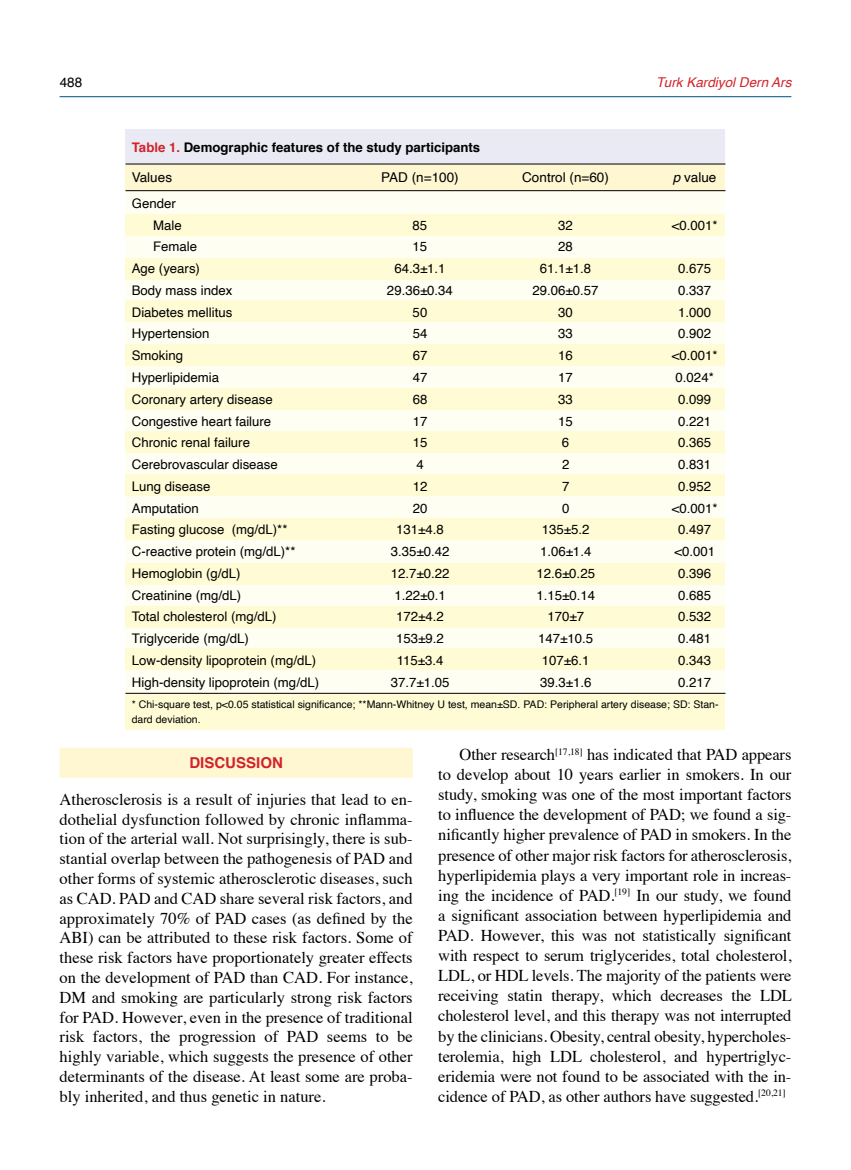
<style>
.page{position:relative;width:851px;height:1170px;background:#fff}
.page>*{position:absolute;margin:0;border:0;box-sizing:border-box;transform-origin:0 0}
.t1{font:16.5px/20.1px "Times";letter-spacing:-.005em;color:#000;text-align:justify}
.t2{font:700 15px "Helvetica";color:#d2232a}
.t3{font:13.5px "Helvetica";color:#000}
.t4{font:italic 13.5px "Helvetica";color:#d2232a}
.t5{font:13.2px/21.8px "Helvetica";color:#000}
.t6{font:700 13.2px "Helvetica";color:#000}
.t7{font:10.5px/15px "Helvetica";color:#000}
.s1{color:#d2232a}
.s2{font-style:italic}
</style>
<div class="page">
<div style="left:60px;top:747px;width:352px;height:30px;background:#fff6d2"></div>
<div style="left:125px;top:130px;width:600px;height:34px;background:#e9eaf3"></div>
<div style="left:125px;top:190px;width:600px;height:540px;background:#fffef2"></div>
<div style="left:125px;top:164px;width:600px;height:26px;background:#fff6d2"></div>
<div style="left:125px;top:214px;width:600px;height:21px;background:#fffcd5"></div>
<div style="left:125px;top:258px;width:600px;height:22px;background:#fffcd5"></div>
<div style="left:125px;top:300px;width:600px;height:21px;background:#fffcd5"></div>
<div style="left:125px;top:344px;width:600px;height:22px;background:#fffcd5"></div>
<div style="left:125px;top:388px;width:600px;height:21px;background:#fffcd5"></div>
<div style="left:125px;top:431px;width:600px;height:21px;background:#fffcd5"></div>
<div style="left:125px;top:474px;width:600px;height:21px;background:#fffcd5"></div>
<div style="left:125px;top:518px;width:600px;height:21px;background:#fffcd5"></div>
<div style="left:125px;top:563px;width:600px;height:21px;background:#fffcd5"></div>
<div style="left:125px;top:606px;width:600px;height:21px;background:#fffcd5"></div>
<div style="left:125px;top:648px;width:600px;height:22px;background:#fffcd5"></div>
<div style="left:125px;top:693px;width:600px;height:37px;background:#fffcd5"></div>
<hr style="left:125px;top:164px;width:600px;height:1px;background:#000">
<hr style="left:125px;top:190px;width:600px;height:1px;background:#000">
<hr style="left:125px;top:693px;width:600px;height:1px;background:#000">
<hr style="left:60px;top:96px;width:731px;height:1px;background:#00508a">
<p class="t3" style="left:60px;top:72px;width:24px">488</p>
<p class="t4" style="left:656px;top:71px;width:137px">Turk Kardiyol Dern Ars</p>
<p class="t6" style="left:132px;top:136px;width:350px"><span class="s1">Table 1.</span> Demographic features of the study participants</p>
<p class="t3" style="left:132px;top:167px;width:42px">Values</p>
<p class="t3" style="left:381px;top:167px;width:79px">PAD (n=100)</p>
<p class="t3" style="left:522px;top:167px;width:88px">Control (n=60)</p>
<p class="t3" style="left:672px;top:167px;width:45px"><span class="s2">p</span> value</p>
<p class="t5" style="left:153px;top:193px;width:30px;text-indent:-21px">Gender<br>Male</p>
<p class="t5" style="left:412px;top:214px;width:16px">85</p>
<p class="t5" style="left:558px;top:214px;width:16px">32</p>
<p class="t5" style="left:671px;top:214px;width:47px">&lt;0.001*</p>
<p class="t5" style="left:153px;top:236px;width:46px">Female</p>
<p class="t5" style="left:412px;top:236px;width:16px">15</p>
<p class="t5" style="left:558px;top:236px;width:16px">28</p>
<p class="t5" style="left:132px;top:258px;width:70px">Age (years)</p>
<p class="t5" style="left:394px;top:258px;width:53px">64.3±1.1</p>
<p class="t5" style="left:540px;top:258px;width:53px">61.1±1.8</p>
<p class="t5" style="left:678px;top:258px;width:35px">0.675</p>
<p class="t5" style="left:132px;top:280px;width:102px">Body mass index</p>
<p class="t5" style="left:387px;top:280px;width:67px">29.36±0.34</p>
<p class="t5" style="left:532px;top:280px;width:67px">29.06±0.57</p>
<p class="t5" style="left:678px;top:280px;width:35px">0.337</p>
<p class="t5" style="left:132px;top:301px;width:102px">Diabetes mellitus</p>
<p class="t5" style="left:412px;top:301px;width:16px">50</p>
<p class="t5" style="left:558px;top:301px;width:16px">30</p>
<p class="t5" style="left:678px;top:301px;width:35px">1.000</p>
<p class="t5" style="left:132px;top:323px;width:79px">Hypertension</p>
<p class="t5" style="left:412px;top:323px;width:16px">54</p>
<p class="t5" style="left:558px;top:323px;width:16px">33</p>
<p class="t5" style="left:678px;top:323px;width:35px">0.902</p>
<p class="t5" style="left:132px;top:345px;width:53px">Smoking</p>
<p class="t5" style="left:412px;top:345px;width:16px">67</p>
<p class="t5" style="left:558px;top:345px;width:16px">16</p>
<p class="t5" style="left:671px;top:345px;width:47px">&lt;0.001*</p>
<p class="t5" style="left:132px;top:367px;width:89px">Hyperlipidemia</p>
<p class="t5" style="left:412px;top:367px;width:16px">47</p>
<p class="t5" style="left:558px;top:367px;width:16px">17</p>
<p class="t5" style="left:675px;top:367px;width:40px">0.024*</p>
<p class="t5" style="left:132px;top:388px;width:142px">Coronary artery disease</p>
<p class="t5" style="left:412px;top:388px;width:16px">68</p>
<p class="t5" style="left:558px;top:388px;width:16px">33</p>
<p class="t5" style="left:678px;top:388px;width:35px">0.099</p>
<p class="t5" style="left:132px;top:410px;width:141px">Congestive heart failure</p>
<p class="t5" style="left:412px;top:410px;width:16px">17</p>
<p class="t5" style="left:558px;top:410px;width:16px">15</p>
<p class="t5" style="left:678px;top:410px;width:35px">0.221</p>
<p class="t5" style="left:132px;top:432px;width:120px">Chronic renal failure</p>
<p class="t5" style="left:412px;top:432px;width:16px">15</p>
<p class="t5" style="left:562px;top:432px;width:9px">6</p>
<p class="t5" style="left:678px;top:432px;width:35px">0.365</p>
<p class="t5" style="left:132px;top:454px;width:147px">Cerebrovascular disease</p>
<p class="t5" style="left:416px;top:454px;width:9px">4</p>
<p class="t5" style="left:562px;top:454px;width:9px">2</p>
<p class="t5" style="left:678px;top:454px;width:35px">0.831</p>
<p class="t5" style="left:132px;top:475px;width:80px">Lung disease</p>
<p class="t5" style="left:412px;top:475px;width:16px">12</p>
<p class="t5" style="left:562px;top:475px;width:9px">7</p>
<p class="t5" style="left:678px;top:475px;width:35px">0.952</p>
<p class="t5" style="left:132px;top:497px;width:68px">Amputation</p>
<p class="t5" style="left:412px;top:497px;width:16px">20</p>
<p class="t5" style="left:562px;top:497px;width:9px">0</p>
<p class="t5" style="left:671px;top:497px;width:47px">&lt;0.001*</p>
<p class="t5" style="left:132px;top:519px;width:157px">Fasting glucose (mg/dL)**</p>
<p class="t5" style="left:396px;top:519px;width:49px">131±4.8</p>
<p class="t5" style="left:541px;top:519px;width:49px">135±5.2</p>
<p class="t5" style="left:678px;top:519px;width:35px">0.497</p>
<p class="t5" style="left:132px;top:541px;width:165px">C-reactive protein (mg/dL)**</p>
<p class="t5" style="left:390px;top:541px;width:60px">3.35±0.42</p>
<p class="t5" style="left:540px;top:541px;width:53px">1.06±1.4</p>
<p class="t5" style="left:674px;top:541px;width:42px">&lt;0.001</p>
<p class="t5" style="left:132px;top:562px;width:110px">Hemoglobin (g/dL)</p>
<p class="t5" style="left:390px;top:562px;width:60px">12.7±0.22</p>
<p class="t5" style="left:536px;top:562px;width:60px">12.6±0.25</p>
<p class="t5" style="left:678px;top:562px;width:35px">0.396</p>
<p class="t5" style="left:132px;top:584px;width:111px">Creatinine (mg/dL)</p>
<p class="t5" style="left:394px;top:584px;width:53px">1.22±0.1</p>
<p class="t5" style="left:536px;top:584px;width:60px">1.15±0.14</p>
<p class="t5" style="left:678px;top:584px;width:35px">0.685</p>
<p class="t5" style="left:132px;top:606px;width:146px">Total cholesterol (mg/dL)</p>
<p class="t5" style="left:396px;top:606px;width:49px">172±4.2</p>
<p class="t5" style="left:547px;top:606px;width:38px">170±7</p>
<p class="t5" style="left:678px;top:606px;width:35px">0.532</p>
<p class="t5" style="left:132px;top:628px;width:118px">Triglyceride (mg/dL)</p>
<p class="t5" style="left:396px;top:628px;width:49px">153±9.2</p>
<p class="t5" style="left:538px;top:628px;width:56px">147±10.5</p>
<p class="t5" style="left:678px;top:628px;width:35px">0.481</p>
<p class="t5" style="left:132px;top:649px;width:186px">Low-density lipoprotein (mg/dL)</p>
<p class="t5" style="left:396px;top:649px;width:48px">115±3.4</p>
<p class="t5" style="left:541px;top:649px;width:49px">107±6.1</p>
<p class="t5" style="left:678px;top:649px;width:35px">0.343</p>
<p class="t5" style="left:132px;top:671px;width:189px">High-density lipoprotein (mg/dL)</p>
<p class="t5" style="left:390px;top:671px;width:60px">37.7±1.05</p>
<p class="t5" style="left:540px;top:671px;width:53px">39.3±1.6</p>
<p class="t5" style="left:678px;top:671px;width:35px">0.217</p>
<p class="t7" style="left:132px;top:697px;width:588px">* Chi-square test, p&lt;0.05 statistical significance; **Mann-Whitney U test, mean±SD. PAD: Peripheral artery disease; SD: Stan&shy;dard deviation.</p>
<p class="t2" style="left:189px;top:750px;width:95px">DISCUSSION</p>
<p class="t1" style="left:60px;top:787px;width:354px">Atherosclerosis is a result of injuries that lead to en&shy;dothelial dysfunction followed by chronic inflamma&shy;tion of the arterial wall. Not surprisingly, there is sub&shy;stantial overlap between the pathogenesis of PAD and other forms of systemic atherosclerotic diseases, such as CAD. PAD and CAD share several risk factors, and approximately 70% of PAD cases (as defined by the ABI) can be attributed to these risk factors. Some of these risk factors have proportionately greater effects on the development of PAD than CAD. For instance, DM and smoking are particularly strong risk factors for PAD. However, even in the presence of traditional risk factors, the progression of PAD seems to be highly variable, which suggests the presence of other determinants of the disease. At least some are proba&shy;bly inherited, and thus genetic in nature.</p>
<p class="t1" style="left:438px;top:743px;width:355px;text-indent:21px">Other research<sup>[17,18]</sup> has indicated that PAD appears to develop about 10 years earlier in smokers. In our study, smoking was one of the most important factors to influence the development of PAD; we found a sig&shy;nificantly higher prevalence of PAD in smokers. In the presence of other major risk factors for atherosclerosis, hyperlipidemia plays a very important role in increas&shy;ing the incidence of PAD.<sup>[19]</sup> In our study, we found a significant association between hyperlipidemia and PAD. However, this was not statistically significant with respect to serum triglycerides, total cholesterol, LDL, or HDL levels. The majority of the patients were receiving statin therapy, which decreases the LDL cholesterol level, and this therapy was not interrupted by the clinicians. Obesity, central obesity, hypercholes&shy;terolemia, high LDL cholesterol, and hypertriglyc&shy;eridemia were not found to be associated with the in&shy;cidence of PAD, as other authors have suggested.<sup>[20,21]</sup></p>
</div>
